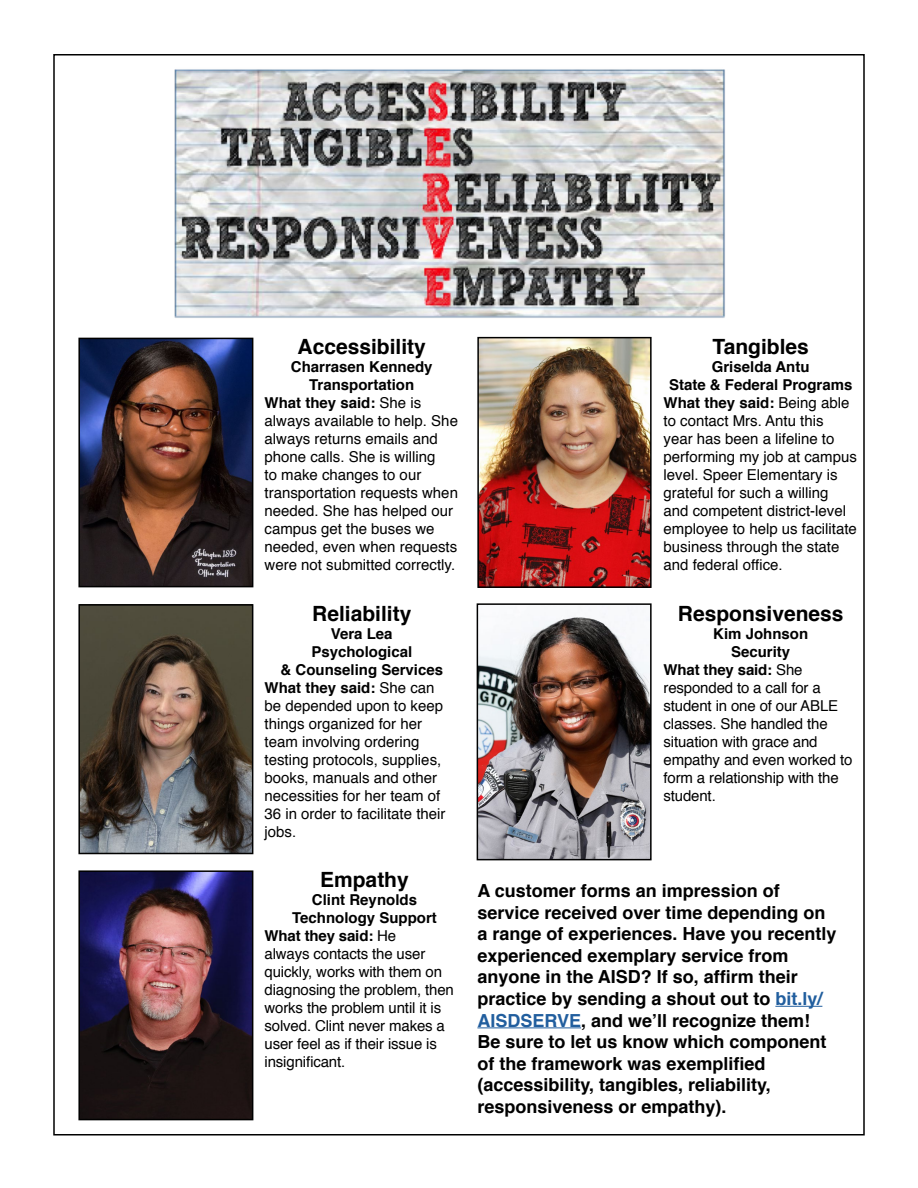
<style>
.page{position:relative;width:918px;height:1188px;background:#fff}
.page>*{position:absolute;margin:0;border:0;box-sizing:border-box;transform-origin:0 0}
.t1{font:700 21px "Helvetica";color:#000}
.t2{font:700 18px/21.6px "Helvetica";color:#000}
.t3{font:15px "Helvetica";color:#000}
.t4{font:700 15px "Helvetica";color:#000}
.s1{font-weight:400}
.s2{color:#215e9e}
</style>
<div class="page">
<img style="left:78px;top:69px;width:647px;height:282px">
<img style="left:81px;top:341px;width:169px;height:243px">
<div style="left:78px;top:338px;width:175px;height:249px;border:2px solid #000"></div>
<hr style="left:775px;top:1006px;width:47px;height:1px;background:#215e9e">
<hr style="left:477px;top:1027px;width:104px;height:1px;background:#215e9e">
<img style="left:81px;top:873px;width:169px;height:244px">
<div style="left:78px;top:870px;width:175px;height:250px;border:2px solid #000"></div>
<img style="left:81px;top:607px;width:169px;height:244px">
<div style="left:78px;top:604px;width:175px;height:250px;border:2px solid #000"></div>
<img style="left:480px;top:340px;width:169px;height:245px">
<div style="left:477px;top:337px;width:175px;height:251px;border:2px solid #000"></div>
<img style="left:480px;top:614px;width:169px;height:243px">
<div style="left:477px;top:603px;width:175px;height:257px;border:2px solid #000"></div>
<h1 class="t1" style="left:298px;top:329px;width:130px">Accessibility</h1>
<p class="t4" style="left:291px;top:354px;width:143px">Charrasen Kennedy</p>
<p class="t4" style="left:309px;top:372px;width:107px">Transportation</p>
<p class="t4" style="left:265px;top:390px;width:158px">What they said: <span class="s1">She is</span></p>
<p class="t3" style="left:265px;top:409px;width:195px">always available to help. She</p>
<p class="t3" style="left:265px;top:427px;width:175px">always returns emails and</p>
<p class="t3" style="left:265px;top:445px;width:172px">phone calls. She is willing</p>
<p class="t3" style="left:265px;top:463px;width:158px">to make changes to our</p>
<p class="t3" style="left:265px;top:481px;width:195px">transportation requests when</p>
<p class="t3" style="left:265px;top:499px;width:190px">needed. She has helped our</p>
<p class="t3" style="left:265px;top:517px;width:172px">campus get the buses we</p>
<p class="t3" style="left:265px;top:535px;width:194px">needed, even when requests</p>
<p class="t3" style="left:265px;top:553px;width:192px">were not submitted correctly.</p>
<h1 class="t1" style="left:312px;top:596px;width:101px">Reliability</h1>
<p class="t4" style="left:331px;top:621px;width:63px">Vera Lea</p>
<p class="t4" style="left:311px;top:639px;width:102px">Psychological</p>
<p class="t4" style="left:281px;top:657px;width:164px">&amp; Counseling Services</p>
<p class="t4" style="left:265px;top:675px;width:172px">What they said: <span class="s1">She can</span></p>
<p class="t3" style="left:265px;top:694px;width:180px">be depended upon to keep</p>
<p class="t3" style="left:265px;top:712px;width:159px">things organized for her</p>
<p class="t3" style="left:265px;top:730px;width:157px">team involving ordering</p>
<p class="t3" style="left:265px;top:748px;width:178px">testing protocols, supplies,</p>
<p class="t3" style="left:265px;top:766px;width:174px">books, manuals and other</p>
<p class="t3" style="left:265px;top:784px;width:177px">necessities for her team of</p>
<p class="t3" style="left:265px;top:802px;width:182px">36 in order to facilitate their</p>
<p class="t3" style="left:265px;top:820px;width:33px">jobs.</p>
<h1 class="t1" style="left:320px;top:862px;width:90px">Empathy</h1>
<p class="t4" style="left:312px;top:887px;width:107px">Clint Reynolds</p>
<p class="t4" style="left:292px;top:905px;width:146px">Technology Support</p>
<p class="t4" style="left:265px;top:923px;width:133px">What they said: <span class="s1">He</span></p>
<p class="t3" style="left:265px;top:942px;width:162px">always contacts the user</p>
<p class="t3" style="left:265px;top:960px;width:179px">quickly, works with them on</p>
<p class="t3" style="left:265px;top:978px;width:191px">diagnosing the problem, then</p>
<p class="t3" style="left:265px;top:996px;width:178px">works the problem until it is</p>
<p class="t3" style="left:265px;top:1014px;width:182px">solved. Clint never makes a</p>
<p class="t3" style="left:265px;top:1032px;width:174px">user feel as if their issue is</p>
<p class="t3" style="left:265px;top:1050px;width:82px">insignificant.</p>
<h1 class="t1" style="left:712px;top:329px;width:98px">Tangibles</h1>
<p class="t4" style="left:712px;top:354px;width:99px">Griselda Antu</p>
<p class="t4" style="left:669px;top:372px;width:185px">State &amp; Federal Programs</p>
<p class="t4" style="left:664px;top:390px;width:187px">What they said: <span class="s1">Being able</span></p>
<p class="t3" style="left:664px;top:409px;width:162px">to contact Mrs. Antu this</p>
<p class="t3" style="left:664px;top:427px;width:172px">year has been a lifeline to</p>
<p class="t3" style="left:664px;top:445px;width:195px">performing my job at campus</p>
<p class="t3" style="left:664px;top:463px;width:176px">level. Speer Elementary is</p>
<p class="t3" style="left:664px;top:481px;width:167px">grateful for such a willing</p>
<p class="t3" style="left:664px;top:499px;width:184px">and competent district-level</p>
<p class="t3" style="left:664px;top:517px;width:195px">employee to help us facilitate</p>
<p class="t3" style="left:664px;top:535px;width:177px">business through the state</p>
<p class="t3" style="left:664px;top:553px;width:121px">and federal office.</p>
<h1 class="t1" style="left:678px;top:596px;width:167px">Responsiveness</h1>
<p class="t4" style="left:713px;top:621px;width:97px">Kim Johnson</p>
<p class="t4" style="left:731px;top:639px;width:61px">Security</p>
<p class="t4" style="left:664px;top:657px;width:141px">What they said: <span class="s1">She</span></p>
<p class="t3" style="left:664px;top:676px;width:159px">responded to a call for a</p>
<p class="t3" style="left:664px;top:694px;width:176px">student in one of our ABLE</p>
<p class="t3" style="left:664px;top:712px;width:166px">classes. She handled the</p>
<p class="t3" style="left:664px;top:730px;width:156px">situation with grace and</p>
<p class="t3" style="left:664px;top:748px;width:190px">empathy and even worked to</p>
<p class="t3" style="left:664px;top:766px;width:177px">form a relationship with the</p>
<p class="t3" style="left:664px;top:784px;width:54px">student.</p>
<p class="t2" style="left:477px;top:880px;width:361px">A customer forms an impression of service received over time depending on a range of experiences. Have you recently experienced exemplary service from anyone in the AISD? If so, affirm their practice by sending a shout out to <span class="s2">bit.ly/ AISDSERVE</span>, and we’ll recognize them!<br>Be sure to let us know which component of the framework was exemplified (accessibility, tangibles, reliability, responsiveness or empathy).</p>
</div>
